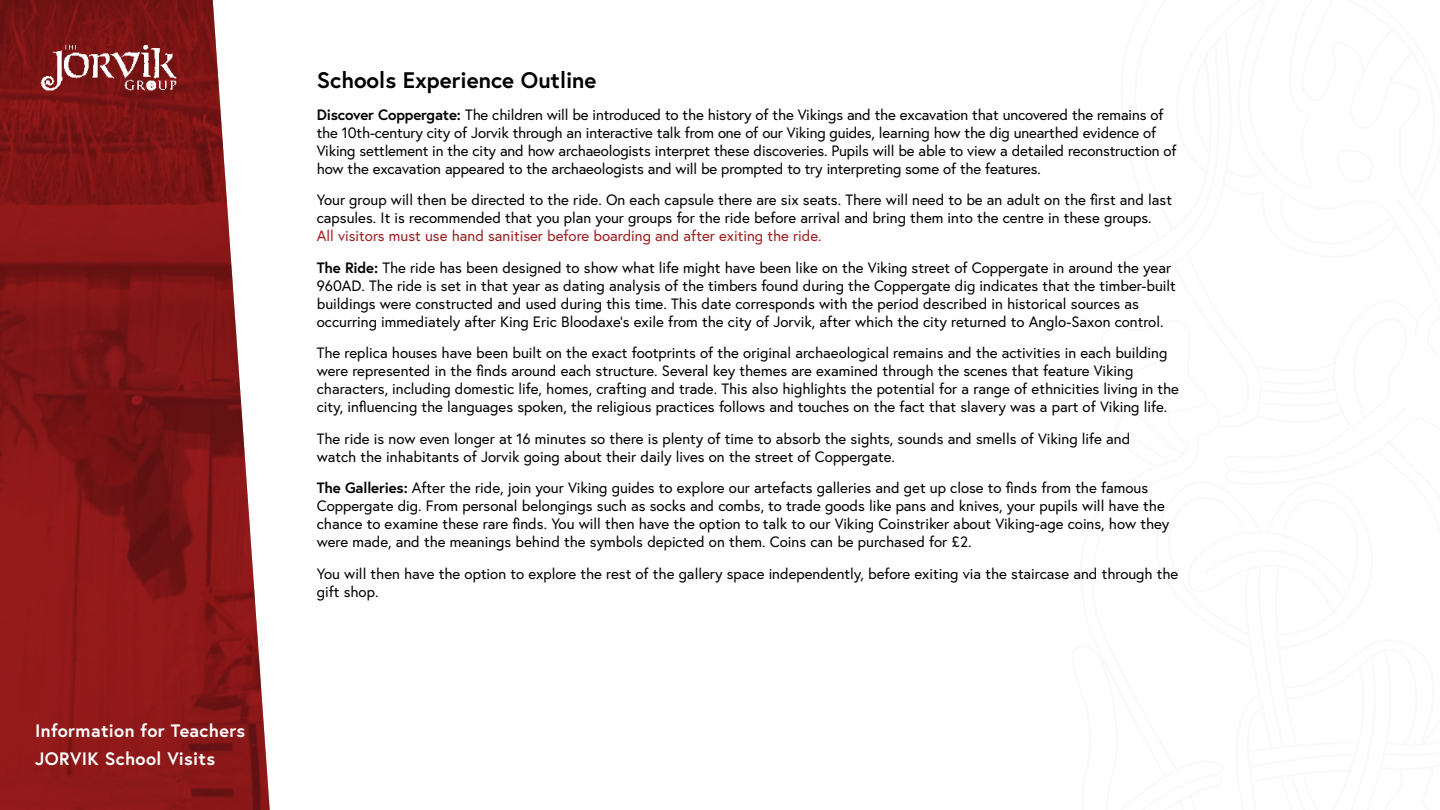
<style>
.page{position:relative;width:1440px;height:810px;background:#fff}
.page>*{position:absolute;margin:0;border:0;box-sizing:border-box;transform-origin:0 0}
.t1{font:700 22.5px "Europa";color:#000}
.t2{font:700 18px/28.3px "Europa";letter-spacing:.02em;color:#fff}
.t3{font:15px/18px "Europa";color:#000}
.s1{font-weight:700}
.s2{color:#9e1d20}
</style>
<div class="page">
<svg style="left:0;top:0;width:270px;height:810px;background:#913030"></svg>
<img style="left:37px;top:39px;width:143px;height:55px">
<p class="t2" style="left:35px;top:716px;width:212px">Information for Teachers<br>JORVIK School Visits</p>
<h1 class="t1" style="left:317px;top:65px;width:281px">Schools Experience Outline</h1>
<p class="t3" style="left:317px;top:105px;width:861px"><span class="s1">Discover Coppergate:</span> The children will be introduced to the history of the Vikings and the excavation that uncovered the remains of the 10th-century city of Jorvik through an interactive talk from one of our Viking guides, learning how the dig unearthed evidence of Viking settlement in the city and how archaeologists interpret these discoveries. Pupils will be able to view a detailed reconstruction of how the excavation appeared to the archaeologists and will be prompted to try interpreting some of the features.</p>
<p class="t3" style="left:317px;top:191px;width:857px">Your group will then be directed to the ride. On each capsule there are six seats. There will need to be an adult on the first and last capsules. It is recommended that you plan your groups for the ride before arrival and bring them into the centre in these groups.</p>
<p class="t3" style="left:317px;top:220px;width:856px;line-height:31.5px"><span class="s2">All visitors must use hand sanitiser before boarding and after exiting the ride.<br></span><span class="s1">The Ride:</span> The ride has been designed to show what life might have been like on the Viking street of Coppergate in around the year</p>
<p class="t3" style="left:317px;top:276px;width:861px">960AD. The ride is set in that year as dating analysis of the timbers found during the Coppergate dig indicates that the timber-built buildings were constructed and used during this time. This date corresponds with the period described in historical sources as occurring immediately after King Eric Bloodaxe’s exile from the city of Jorvik, after which the city returned to Anglo-Saxon control.</p>
<p class="t3" style="left:317px;top:344px;width:864px">The replica houses have been built on the exact footprints of the original archaeological remains and the activities in each building were represented in the finds around each structure. Several key themes are examined through the scenes that feature Viking characters, including domestic life, homes, crafting and trade. This also highlights the potential for a range of ethnicities living in the city, influencing the languages spoken, the religious practices follows and touches on the fact that slavery was a part of Viking life.</p>
<p class="t3" style="left:317px;top:429px;width:815px">The ride is now even longer at 16 minutes so there is plenty of time to absorb the sights, sounds and smells of Viking life and watch the inhabitants of Jorvik going about their daily lives on the street of Coppergate.</p>
<p class="t3" style="left:317px;top:479px;width:854px"><span class="s1">The Galleries:</span> After the ride, join your Viking guides to explore our artefacts galleries and get up close to finds from the famous Coppergate dig. From personal belongings such as socks and combs, to trade goods like pans and knives, your pupils will have the chance to examine these rare finds. You will then have the option to talk to our Viking Coinstriker about Viking-age coins, how they were made, and the meanings behind the symbols depicted on them. Coins can be purchased for £2.</p>
<p class="t3" style="left:317px;top:564px;width:863px">You will then have the option to explore the rest of the gallery space independently, before exiting via the staircase and through the gift shop.</p>
</div>
